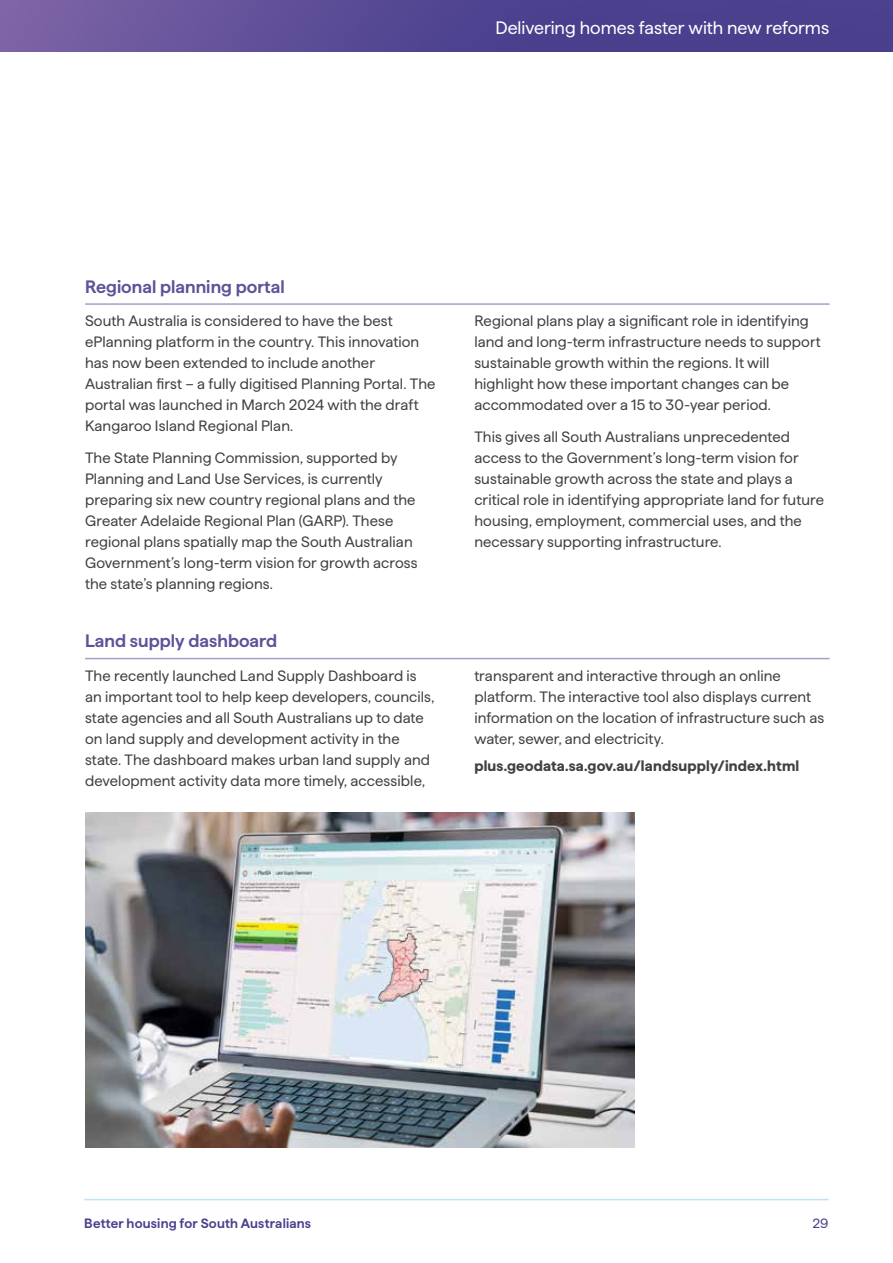
<style>
.page{position:relative;width:893px;height:1263px;background:#fff}
.page>*{position:absolute;margin:0;border:0;box-sizing:border-box;transform-origin:0 0}
.t1{font:600 18px "Haffer";letter-spacing:.005em;color:#605299}
.t2{font:18px "Haffer";color:#fff}
.t3{font:15px/21px "Haffer";letter-spacing:.005em;color:#414042}
.t4{font:700 15px "Haffer";letter-spacing:.01em;color:#414042}
.t5{font:600 13.5px "Haffer";letter-spacing:.015em;color:#4e3f8e}
.t6{font:13.5px "Haffer";color:#4e3f8e}
</style>
<div class="page">
<hr style="left:85px;top:303px;width:745px;height:2px;background:#a79fc6">
<hr style="left:85px;top:658px;width:745px;height:1px;background:#a79fc6">
<img style="left:86px;top:813px;width:548px;height:335px">
<div style="left:0;top:0;width:893px;height:51px;background:linear-gradient(to right,#745da2,#3d3788)"></div>
<hr style="left:84px;top:1199px;width:744px;height:1px;background:#bae5f7">
<p class="t2" style="left:495px;top:14px;width:335px">Delivering homes faster with new reforms</p>
<p class="t1" style="left:85px;top:273px;width:201px">Regional planning portal</p>
<p class="t3" style="left:85px;top:309px;width:352px">South Australia is considered to have the best ePlanning platform in the country. This innovation has now been extended to include another Australian first – a fully digitised Planning Portal. The portal was launched in March 2024 with the draft Kangaroo Island Regional Plan.</p>
<p class="t3" style="left:85px;top:446px;width:334px">The State Planning Commission, supported by Planning and Land Use Services, is currently preparing six new country regional plans and the Greater Adelaide Regional Plan (GARP). These regional plans spatially map the South Australian Government’s long-term vision for growth across the state’s planning regions.</p>
<p class="t3" style="left:474px;top:309px;width:348px">Regional plans play a significant role in identifying land and long-term infrastructure needs to support sustainable growth within the regions. It will highlight how these important changes can be accommodated over a 15 to 30-year period.</p>
<p class="t3" style="left:474px;top:425px;width:351px">This gives all South Australians unprecedented access to the Government’s long-term vision for sustainable growth across the state and plays a critical role in identifying appropriate land for future housing, employment, commercial uses, and the necessary supporting infrastructure.</p>
<p class="t1" style="left:85px;top:628px;width:194px">Land supply dashboard</p>
<p class="t3" style="left:85px;top:664px;width:351px">The recently launched Land Supply Dashboard is an important tool to help keep developers, councils, state agencies and all South Australians up to date on land supply and development activity in the state. The dashboard makes urban land supply and development activity data more timely, accessible,</p>
<p class="t3" style="left:474px;top:664px;width:351px">transparent and interactive through an online platform. The interactive tool also displays current information on the location of infrastructure such as water, sewer, and electricity.</p>
<p class="t4" style="left:474px;top:755px;width:326px">plus.geodata.sa.gov.au/landsupply/index.html</p>
<p class="t5" style="left:84px;top:1213px;width:228px">Better housing for South Australians</p>
<p class="t6" style="left:812px;top:1213px;width:18px">29</p>
</div>
